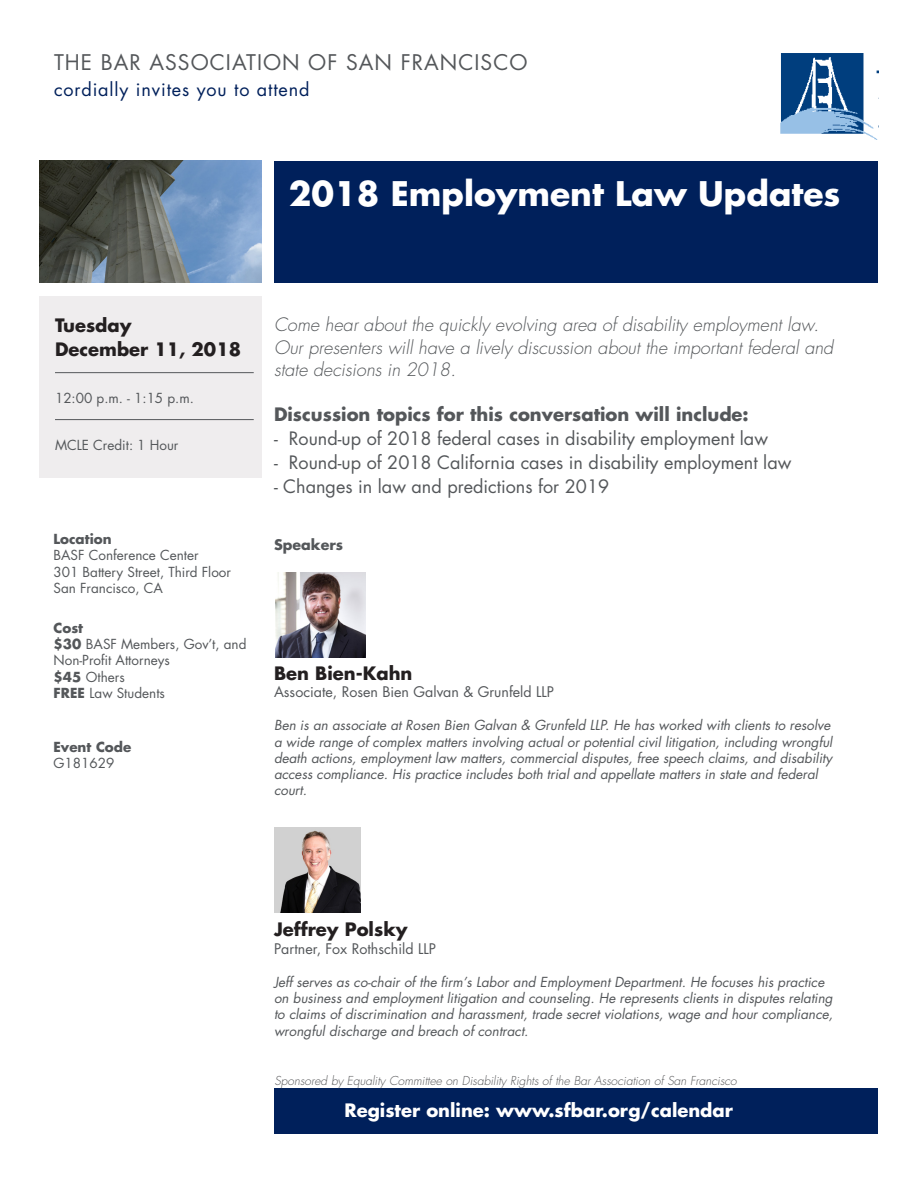
<style>
.page{position:relative;width:918px;height:1188px;background:#fff}
.page>*{position:absolute;margin:0;border:0;box-sizing:border-box;transform-origin:0 0}
.t1{font:700 33px "Futura";color:#fff}
.header_-_BASF{font:21px "Futura";letter-spacing:.05em;color:#54575a}
.Schedule_details{font:italic 300 18px/22.5px "Futura";color:#54575a}
.Schedule_details-2{font:18px "Futura";color:#54575a}
.date{font:700 18px "Futura";color:#231f20}
.Schedule_details-3{font:700 18px "Futura";color:#54575a}
.register{font:700 18px "Futura";color:#fff}
.invites_you{font:18px "Futura";letter-spacing:.05em;color:#00205b}
.Schedule_details-4{font:14.25px "Futura";color:#54575a}
.Schedule_details-5{font:700 14.25px "Futura";color:#54575a}
.Schedule_details-6{font:italic 13.5px/16.2px "Futura";color:#54575a}
.time__location__cost{font:13.5px/16.2px "Futura";color:#54575a}
.time{font:13.5px "Futura";color:#54575a}
.cost-label{font:700 13.5px "Futura";color:#54575a}
.location-_label{font:700 13.5px "Futura";color:#54575a}
.time__location__cost-2{font:700 13.5px "Futura";color:#54575a}
.Details_no_paragraph{font:italic 300 12px "Futura";color:#57585a}
.s1{font-weight:700}
</style>
<div class="page">
<img style="left:40px;top:161px;width:222px;height:121px">
<div style="left:274px;top:161px;width:604px;height:121px;background:#00205b"></div>
<div style="left:39px;top:296px;width:223px;height:181px;background:#efedee"></div>
<hr style="left:55px;top:372px;width:199px;height:1px;background:#54575a">
<hr style="left:55px;top:419px;width:199px;height:1px;background:#54575a">
<img style="left:780px;top:54px;width:98px;height:85px">
<div style="left:274px;top:1089px;width:604px;height:45px;background:#00205b"></div>
<img style="left:275px;top:572px;width:91px;height:86px">
<img style="left:274px;top:827px;width:87px;height:86px">
<p class="header_-_BASF" style="left:54px;top:48px;width:475px">THE BAR ASSOCIATION OF SAN FRANCISCO</p>
<p class="invites_you" style="left:54px;top:77px;width:257px">cordially invites you to attend</p>
<p class="t1" style="left:289px;top:170px;width:553px">2018 Employment Law Updates</p>
<p class="date" style="left:55px;top:313px;width:78px">Tuesday</p>
<p class="date" style="left:55px;top:337px;width:188px">December 11, 2018</p>
<p class="time" style="left:55px;top:389px;width:140px">12:00 p.m. - 1:15 p.m.</p>
<p class="time" style="left:55px;top:436px;width:125px">MCLE Credit: 1 Hour</p>
<p class="location-_label" style="left:54px;top:530px;width:60px">Location</p>
<p class="time__location__cost" style="left:54px;top:547px;width:147px">BASF Conference Center</p>
<p class="time__location__cost" style="left:54px;top:563px;width:179px">301 Battery Street, Third Floor</p>
<p class="time__location__cost" style="left:54px;top:580px;width:111px">San Francisco, CA</p>
<p class="time__location__cost-2" style="left:54px;top:619px;width:31px">Cost</p>
<p class="time__location__cost" style="left:54px;top:636px;width:194px"><span class="s1">$30</span> BASF Members, Gov’t, and<br>Non-Profit Attorneys</p>
<p class="time__location__cost" style="left:54px;top:668px;width:73px"><span class="s1">$45</span> Others</p>
<p class="time__location__cost" style="left:54px;top:685px;width:113px"><span class="s1">FREE</span> Law Students</p>
<p class="cost-label" style="left:54px;top:737px;width:79px">Event Code</p>
<p class="time__location__cost" style="left:54px;top:755px;width:62px">G181629</p>
<p class="Schedule_details" style="left:274px;top:314px;width:561px">Come hear about the quickly evolving area of disability employment law.<br>Our presenters will have a lively discussion about the important federal and state decisions in 2018.</p>
<p class="Schedule_details-3" style="left:274px;top:401px;width:476px">Discussion topics for this conversation will include:</p>
<p class="Schedule_details-2" style="left:274px;top:426px;width:496px">- Round-up of 2018 federal cases in disability employment law</p>
<p class="Schedule_details-2" style="left:274px;top:450px;width:519px">- Round-up of 2018 California cases in disability employment law</p>
<p class="Schedule_details-2" style="left:274px;top:474px;width:337px">- Changes in law and predictions for 2019</p>
<p class="Schedule_details-5" style="left:274px;top:535px;width:71px">Speakers</p>
<p class="date" style="left:274px;top:661px;width:140px">Ben Bien-Kahn</p>
<p class="Schedule_details-4" style="left:274px;top:682px;width:281px">Associate, Rosen Bien Galvan &amp; Grunfeld LLP</p>
<p class="Schedule_details-6" style="left:274px;top:717px;width:560px">Ben is an associate at Rosen Bien Galvan &amp; Grunfeld LLP. He has worked with clients to resolve a wide range of complex matters involving actual or potential civil litigation, including wrongful death actions, employment law matters, commercial disputes, free speech claims, and disability access compliance. His practice includes both trial and appellate matters in state and federal court.</p>
<p class="date" style="left:274px;top:917px;width:135px">Jeffrey Polsky</p>
<p class="Schedule_details-4" style="left:274px;top:938px;width:163px">Partner, Fox Rothschild LLP</p>
<p class="Schedule_details-6" style="left:274px;top:973px;width:560px">Jeff serves as co-chair of the firm’s Labor and Employment Department. He focuses his practice on business and employment litigation and counseling. He represents clients in disputes relating to claims of discrimination and harassment, trade secret violations, wage and hour compliance, wrongful discharge and breach of contract.</p>
<p class="Details_no_paragraph" style="left:274px;top:1073px;width:464px">Sponsored by Equality Committee on Disability Rights of the Bar Association of San Francisco</p>
<p class="register" style="left:345px;top:1098px;width:390px">Register online: www.sfbar.org/calendar</p>
</div>
